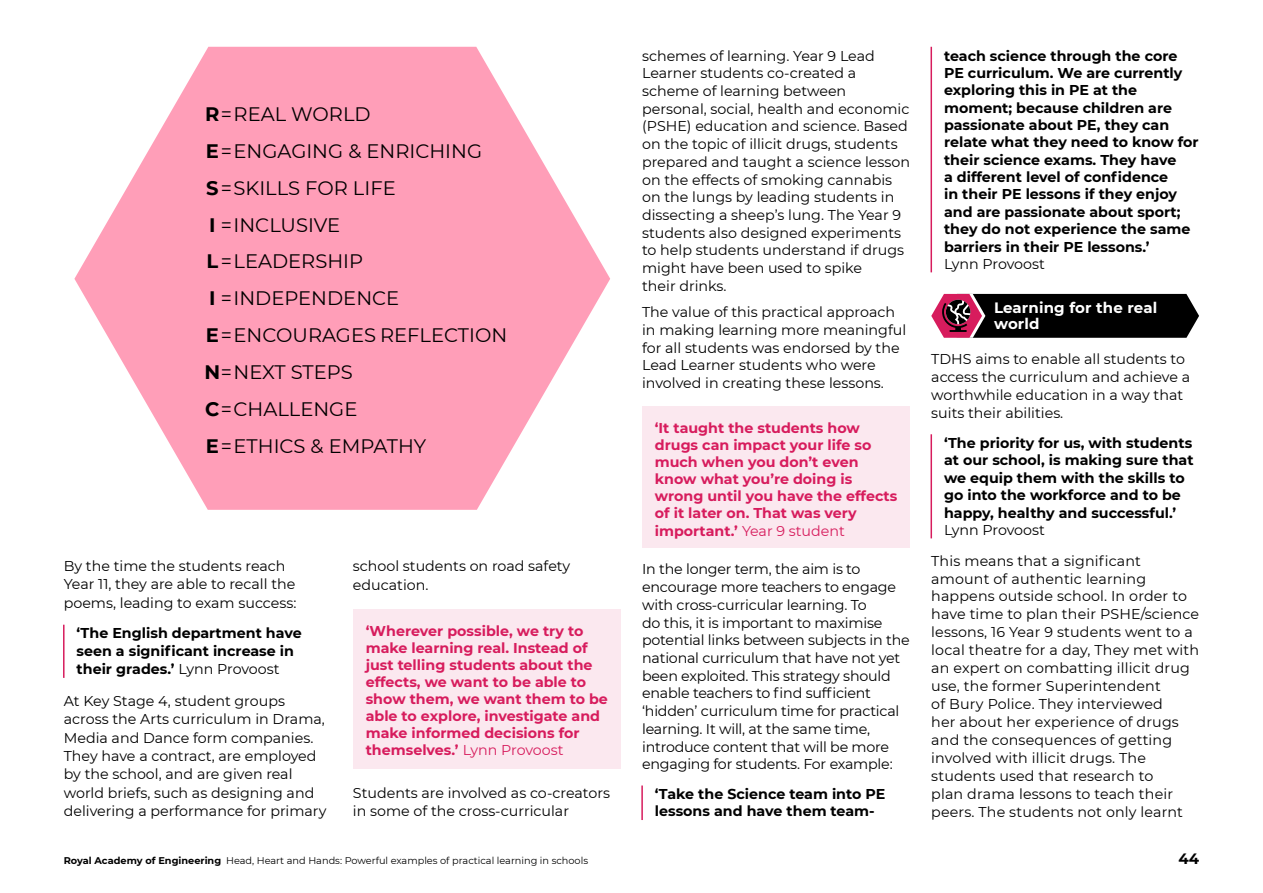
<style>
.page{position:relative;width:1263px;height:893px;background:#fff}
.page>*{position:absolute;margin:0;border:0;box-sizing:border-box;transform-origin:0 0}
.t1{font:19.5px/36.9px "Montserrat";color:#000}
.t2{font:700 15px/16.5px "Montserrat";letter-spacing:.01em;color:#fff}
.t3{font:700 15px "Montserrat";color:#000}
.t4{font:14.25px/17.7px "Montserrat";color:#000}
.t5{font:700 14.25px/17.4px "Montserrat";color:#000}
.t6{font:700 14.25px/17.1px "Montserrat";color:#d71c5d}
.t7{font:9.75px "Montserrat";color:#000}
.s1{font-weight:700}
.s2{font-weight:400}
</style>
<div class="page">
<hr style="left:63px;top:625px;width:2px;height:53px;background:#d71c5d">
<div style="left:353px;top:609px;width:268px;height:159px;background:#fbe8ef"></div>
<hr style="left:641px;top:785px;width:2px;height:35px;background:#d71c5d">
<div style="left:642px;top:406px;width:268px;height:142px;background:#fbe8ef"></div>
<hr style="left:930px;top:47px;width:2px;height:225px;background:#d71c5d">
<hr style="left:930px;top:434px;width:2px;height:104px;background:#d71c5d">
<svg style="left:931px;top:294px;width:268px;height:44px;background:#27161c"></svg>
<svg style="left:74px;top:47px;width:536px;height:463px;fill:#ff9eb8"></svg>
<h1 class="t1" style="left:204px;top:95px;width:304px"><span class="s1">R</span>=REAL WORLD<br><span class="s1">E</span>=ENGAGING &amp; ENRICHING<br><span class="s1">S</span>=SKILLS FOR LIFE<br><span class="s1">I</span> =INCLUSIVE<br><span class="s1">L</span>=LEADERSHIP<br><span class="s1">I</span> =INDEPENDENCE<br><span class="s1">E</span>=ENCOURAGES REFLECTION<br><span class="s1">N</span>=NEXT STEPS<br><span class="s1">C</span>=CHALLENGE<br><span class="s1">E</span>=ETHICS &amp; EMPATHY</h1>
<p class="t4" style="left:64px;top:556px;width:234px;line-height:18.5px">By the time the students reach<br>Year 11, they are able to recall the poems, leading to exam success:</p>
<p class="t5" style="left:77px;top:624px;width:227px;line-height:17.9px">‘The English department have seen a significant increase in their grades.’ <span class="s2">Lynn Provoost</span></p>
<p class="t4" style="left:64px;top:691px;width:264px;line-height:18.5px">At Key Stage 4, student groups across the Arts curriculum in Drama, Media and Dance form companies.<br>They have a contract, are employed by the school, and are given real world briefs, such as designing and delivering a performance for primary</p>
<p class="t4" style="left:353px;top:556px;width:219px;line-height:18.8px">school students on road safety education.</p>
<p class="t6" style="left:366px;top:621px;width:244px">‘Wherever possible, we try to make learning real. Instead of just telling students about the effects, we want to be able to show them, we want them to be able to explore, investigate and make informed decisions for themselves.’ <span class="s2">Lynn Provoost</span></p>
<p class="t4" style="left:353px;top:783px;width:259px;line-height:18.8px">Students are involved as co-creators in some of the cross-curricular</p>
<p class="t4" style="left:642px;top:46px;width:269px">schemes of learning. Year 9 Lead<br>Learner students co-created a scheme of learning between personal, social, health and economic (PSHE) education and science. Based on the topic of illicit drugs, students prepared and taught a science lesson on the effects of smoking cannabis on the lungs by leading students in dissecting a sheep’s lung. The Year 9 students also designed experiments to help students understand if drugs might have been used to spike<br>their drinks.</p>
<p class="t4" style="left:642px;top:303px;width:266px">The value of this practical approach in making learning more meaningful for all students was endorsed by the Lead Learner students who were involved in creating these lessons.</p>
<p class="t6" style="left:655px;top:419px;width:244px">‘It taught the students how drugs can impact your life so much when you don’t even know what you’re doing is wrong until you have the effects of it later on. That was very important.’ <span class="s2">Year 9 student</span></p>
<p class="t4" style="left:642px;top:560px;width:269px">In the longer term, the aim is to encourage more teachers to engage with cross-curricular learning. To<br>do this, it is important to maximise potential links between subjects in the national curriculum that have not yet been exploited. This strategy should enable teachers to find sufficient ‘hidden’ curriculum time for practical learning. It will, at the same time, introduce content that will be more engaging for students. For example:</p>
<p class="t5" style="left:655px;top:785px;width:232px">‘Take the Science team into PE lessons and have them team-</p>
<p class="t5" style="left:944px;top:46px;width:256px">teach science through the core<br>PE curriculum. We are currently exploring this in PE at the moment; because children are passionate about PE, they can relate what they need to know for their science exams. They have<br>a different level of confidence<br>in their PE lessons if they enjoy and are passionate about sport; they do not experience the same barriers in their PE lessons.’</p>
<p class="t4" style="left:944px;top:254px;width:102px">Lynn Provoost</p>
<p class="t2" style="left:994px;top:298px;width:165px">Learning for the real world</p>
<p class="t4" style="left:931px;top:350px;width:260px">TDHS aims to enable all students to access the curriculum and achieve a worthwhile education in a way that suits their abilities.</p>
<p class="t5" style="left:944px;top:434px;width:251px">‘The priority for us, with students at our school, is making sure that we equip them with the skills to go into the workforce and to be happy, healthy and successful.’</p>
<p class="t4" style="left:931px;top:514px;width:211px;line-height:30.8px;text-indent:13px">Lynn Provoost<br>This means that a significant</p>
<p class="t4" style="left:931px;top:569px;width:269px">amount of authentic learning happens outside school. In order to have time to plan their PSHE/science lessons, 16 Year 9 students went to a local theatre for a day, They met with an expert on combatting illicit drug use, the former Superintendent<br>of Bury Police. They interviewed<br>her about her experience of drugs and the consequences of getting involved with illicit drugs. The students used that research to<br>plan drama lessons to teach their peers. The students not only learnt</p>
<p class="t7" style="left:64px;top:854px;width:526px"><span class="s1">Royal Academy of Engineering</span> Head, Heart and Hands: Powerful examples of practical learning in schools</p>
<p class="t3" style="left:1178px;top:847px;width:22px">44</p>
</div>
